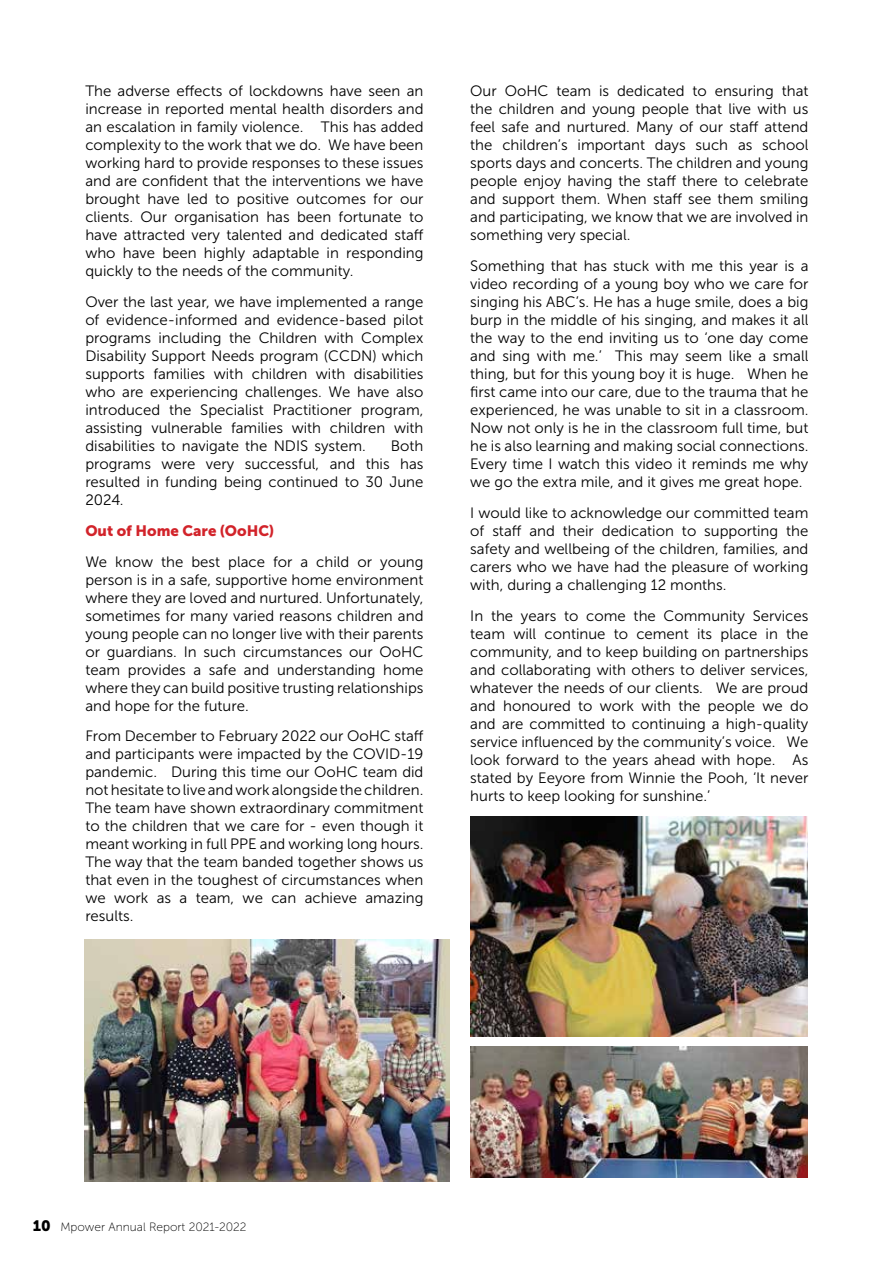
<style>
.page{position:relative;width:893px;height:1263px;background:#fff}
.page>*{position:absolute;margin:0;border:0;box-sizing:border-box;transform-origin:0 0}
.t1{font:15px/18px "Museo Sans 300";color:#000;text-align:justify}
.t2{font:15px "Museo Sans 900";color:#d2232a}
.t3{font:12px "Museo Sans 100";color:#000}
.s1{font-family:"Museo Sans 900";font-size:15px}
</style>
<div class="page">
<img style="left:470px;top:816px;width:338px;height:220px">
<img style="left:470px;top:1046px;width:337px;height:132px">
<img style="left:85px;top:940px;width:365px;height:241px">
<p class="t1" style="left:85px;top:82px;width:340px">The adverse effects of lockdowns have seen an increase in reported mental health disorders and an escalation in family violence. This has added complexity to the work that we do. We have been working hard to provide responses to these issues and are confident that the interventions we have brought have led to positive outcomes for our clients. Our organisation has been fortunate to have attracted very talented and dedicated staff who have been highly adaptable in responding quickly to the needs of the community.</p>
<p class="t1" style="left:85px;top:293px;width:340px">Over the last year, we have implemented a range of evidence-informed and evidence-based pilot programs including the Children with Complex Disability Support Needs program (CCDN) which supports families with children with disabilities who are experiencing challenges. We have also introduced the Specialist Practitioner program, assisting vulnerable families with children with disabilities to navigate the NDIS system.</p>
<p class="t1" style="left:85px;top:437px;width:340px;text-indent:305px">Both programs were very successful, and this has resulted in funding being continued to 30 June 2024.</p>
<p class="t2" style="left:85px;top:522px;width:190px">Out of Home Care (OoHC)</p>
<p class="t1" style="left:85px;top:552px;width:340px">We know the best place for a child or young person is in a safe, supportive home environment where they are loved and nurtured. Unfortunately, sometimes for many varied reasons children and young people can no longer live with their parents or guardians. In such circumstances our OoHC team provides a safe and understanding home where they can build positive trusting relationships and hope for the future.</p>
<p class="t1" style="left:85px;top:727px;width:340px">From December to February 2022 our OoHC staff and participants were impacted by the COVID-19 pandemic. During this time our OoHC team did not hesitate to live and work alongside the children.<br>The team have shown extraordinary commitment to the children that we care for - even though it meant working in full PPE and working long hours.<br>The way that the team banded together shows us that even in the toughest of circumstances when we work as a team, we can achieve amazing results.</p>
<p class="t1" style="left:470px;top:82px;width:340px">Our OoHC team is dedicated to ensuring that the children and young people that live with us feel safe and nurtured. Many of our staff attend the children’s important days such as school sports days and concerts. The children and young people enjoy having the staff there to celebrate and support them. When staff see them smiling and participating, we know that we are involved in something very special.</p>
<p class="t1" style="left:470px;top:257px;width:340px">Something that has stuck with me this year is a video recording of a young boy who we care for singing his ABC’s. He has a huge smile, does a big burp in the middle of his singing, and makes it all the way to the end inviting us to ‘one day come and sing with me.’ This may seem like a small thing, but for this young boy it is huge. When he first came into our care, due to the trauma that he experienced, he was unable to sit in a classroom.<br>Now not only is he in the classroom full time, but he is also learning and making social connections.<br>Every time I watch this video it reminds me why we go the extra mile, and it gives me great hope.</p>
<p class="t1" style="left:470px;top:504px;width:340px">I would like to acknowledge our committed team of staff and their dedication to supporting the safety and wellbeing of the children, families, and carers who we have had the pleasure of working with, during a challenging 12 months.</p>
<p class="t1" style="left:470px;top:606px;width:340px">In the years to come the Community Services team will continue to cement its place in the community, and to keep building on partnerships and collaborating with others to deliver services, whatever the needs of our clients. We are proud and honoured to work with the people we do and are committed to continuing a high-quality service influenced by the community’s voice. We look forward to the years ahead with hope. As stated by Eeyore from Winnie the Pooh, ‘It never hurts to keep looking for sunshine.’</p>
<p class="t3" style="left:33px;top:1220px;width:215px"><span class="s1">10</span> Mpower Annual Report 2021-2022</p>
</div>
